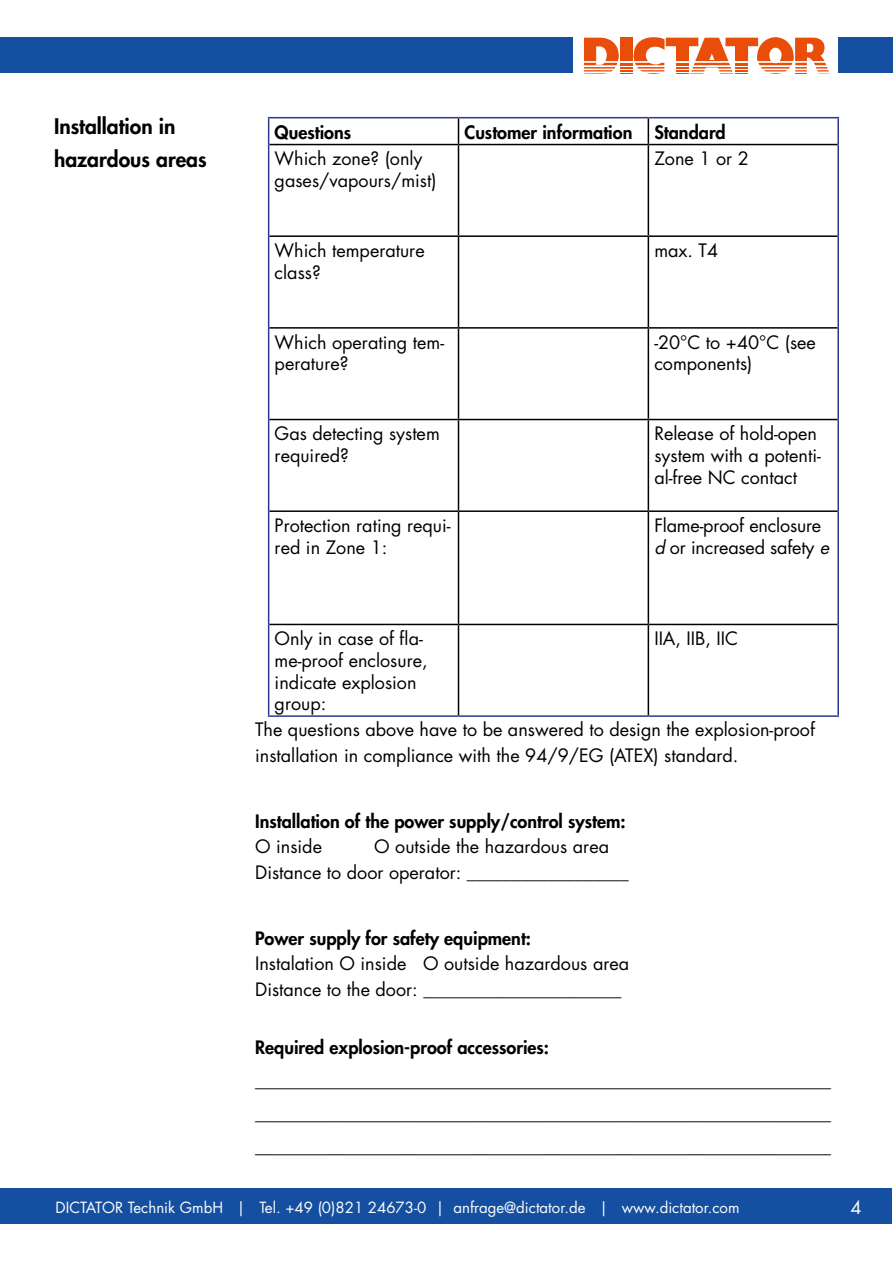
<style>
.page{position:relative;width:893px;height:1263px;background:#fff}
.page>*{position:absolute;margin:0;border:0;box-sizing:border-box;transform-origin:0 0}
.t1{font:800 21px/33px "Futura Std";color:#000}
.t2{font:18px/21.6px "Futura Std";color:#000}
.t3{font:800 18px "Futura Std";color:#000}
.t4{font:18px "Futura Std";color:#fff}
.t5{font:15px "Futura Std";color:#fdfdfd}
.s1{font-style:italic}
</style>
<div class="page">
<hr style="left:268px;top:117px;width:190px;height:1px;background:#2d3892">
<svg style="left:268px;top:118px;width:1px;height:27px"></svg>
<hr style="left:458px;top:117px;width:190px;height:1px;background:#2d3892">
<hr style="left:648px;top:117px;width:191px;height:1px;background:#2d3892">
<hr style="left:837px;top:118px;width:2px;height:27px;background:#2d3892">
<hr style="left:268px;top:145px;width:1px;height:91px;background:#2d3892">
<hr style="left:837px;top:145px;width:2px;height:91px;background:#2d3892">
<hr style="left:268px;top:236px;width:1px;height:92px;background:#2d3892">
<hr style="left:837px;top:236px;width:2px;height:92px;background:#2d3892">
<hr style="left:268px;top:328px;width:1px;height:91px;background:#2d3892">
<hr style="left:837px;top:328px;width:2px;height:91px;background:#2d3892">
<hr style="left:268px;top:419px;width:1px;height:92px;background:#2d3892">
<hr style="left:837px;top:419px;width:2px;height:92px;background:#2d3892">
<hr style="left:268px;top:511px;width:1px;height:113px;background:#2d3892">
<hr style="left:837px;top:511px;width:2px;height:113px;background:#2d3892">
<hr style="left:268px;top:624px;width:1px;height:91px;background:#2d3892">
<hr style="left:837px;top:624px;width:2px;height:91px;background:#2d3892">
<hr style="left:268px;top:715px;width:190px;height:2px;background:#2d3892">
<hr style="left:458px;top:715px;width:190px;height:2px;background:#2d3892">
<hr style="left:648px;top:715px;width:191px;height:2px;background:#2d3892">
<svg style="left:458px;top:118px;width:1px;height:26px"></svg>
<svg style="left:648px;top:118px;width:1px;height:26px"></svg>
<hr style="left:269px;top:144px;width:189px;height:1px;background:#000">
<hr style="left:458px;top:144px;width:190px;height:1px;background:#000">
<hr style="left:458px;top:145px;width:1px;height:90px;background:#000">
<hr style="left:648px;top:144px;width:189px;height:1px;background:#000">
<hr style="left:648px;top:145px;width:1px;height:90px;background:#000">
<hr style="left:269px;top:235px;width:189px;height:2px;background:#000">
<hr style="left:458px;top:235px;width:190px;height:2px;background:#000">
<hr style="left:458px;top:237px;width:1px;height:90px;background:#000">
<hr style="left:648px;top:235px;width:189px;height:2px;background:#000">
<hr style="left:648px;top:237px;width:1px;height:90px;background:#000">
<hr style="left:269px;top:327px;width:189px;height:2px;background:#000">
<hr style="left:458px;top:327px;width:190px;height:2px;background:#000">
<hr style="left:458px;top:329px;width:1px;height:90px;background:#000">
<hr style="left:648px;top:327px;width:189px;height:2px;background:#000">
<hr style="left:648px;top:329px;width:1px;height:90px;background:#000">
<hr style="left:269px;top:419px;width:189px;height:1px;background:#000">
<hr style="left:458px;top:419px;width:190px;height:1px;background:#000">
<hr style="left:458px;top:420px;width:1px;height:90px;background:#000">
<hr style="left:648px;top:419px;width:189px;height:1px;background:#000">
<hr style="left:648px;top:420px;width:1px;height:90px;background:#000">
<hr style="left:269px;top:510px;width:189px;height:2px;background:#000">
<hr style="left:458px;top:510px;width:190px;height:2px;background:#000">
<hr style="left:458px;top:512px;width:1px;height:112px;background:#000">
<hr style="left:648px;top:510px;width:189px;height:2px;background:#000">
<hr style="left:648px;top:512px;width:1px;height:112px;background:#000">
<hr style="left:269px;top:624px;width:189px;height:1px;background:#000">
<hr style="left:458px;top:624px;width:190px;height:1px;background:#000">
<hr style="left:458px;top:625px;width:1px;height:90px;background:#000">
<hr style="left:648px;top:624px;width:189px;height:1px;background:#000">
<hr style="left:648px;top:625px;width:1px;height:90px;background:#000">
<svg style="left:584px;top:37px;width:245px;height:37px"></svg>
<div style="left:0;top:37px;width:573px;height:35px;background:#154fa1"></div>
<div style="left:839px;top:37px;width:54px;height:35px;background:#154fa1"></div>
<div style="left:0;top:1188px;width:891px;height:36px;background:#154fa1"></div>
<p class="t1" style="left:54px;top:110px;width:154px">Installation in hazardous areas</p>
<p class="t3" style="left:275px;top:120px;width:78px">Questions</p>
<p class="t3" style="left:464px;top:120px;width:263px">Customer information Standard</p>
<p class="t2" style="left:275px;top:148px;width:163px">Which zone? (only gases/vapours/mist)</p>
<p class="t2" style="left:654px;top:148px;width:96px">Zone 1 or 2</p>
<p class="t2" style="left:275px;top:240px;width:152px">Which temperature class?</p>
<p class="t2" style="left:654px;top:240px;width:65px">max. T4</p>
<p class="t2" style="left:275px;top:331px;width:171px">Which operating tem&shy;perature?</p>
<p class="t2" style="left:654px;top:331px;width:163px">-20°C to +40°C (see components)</p>
<p class="t2" style="left:275px;top:423px;width:167px">Gas detecting system required?</p>
<p class="t2" style="left:654px;top:423px;width:168px">Release of hold-open system with a potenti&shy;al-free NC contact</p>
<p class="t2" style="left:275px;top:515px;width:178px">Protection rating requi&shy;red in Zone 1:</p>
<p class="t2" style="left:654px;top:515px;width:180px">Flame-proof enclosure <span class="s1">d</span> or increased safety <span class="s1">e</span></p>
<p class="t2" style="left:275px;top:628px;width:154px">Only in case of fla&shy;me-proof enclosure, indicate explosion group:</p>
<p class="t2" style="left:654px;top:628px;width:85px">IIA, IIB, IIC</p>
<p class="t2" style="left:255px;top:717px;width:561px;line-height:25.5px">The questions above have to be answered to design the explosion-proof installation in compliance with the 94/9/EG (ATEX) standard.</p>
<p class="t3" style="left:255px;top:810px;width:372px">Installation of the power supply/control system:</p>
<p class="t2" style="left:255px;top:836px;width:68px">O inside</p>
<p class="t2" style="left:255px;top:834px;width:375px;line-height:25.5px;text-indent:119px">O outside the hazardous area<br>Distance to door operator: __________________</p>
<p class="t3" style="left:255px;top:927px;width:277px">Power supply for safety equipment:</p>
<p class="t2" style="left:255px;top:951px;width:376px;line-height:25.5px">Instalation O inside O outside hazardous area<br>Distance to the door: ______________________</p>
<p class="t3" style="left:255px;top:1036px;width:295px">Required explosion-proof accessories:</p>
<p class="t2" style="left:255px;top:1064px;width:577px;line-height:33px;text-align:justify">________________________________________________________________ ________________________________________________________________ ________________________________________________________________</p>
<p class="t5" style="left:56px;top:1198px;width:685px">DICTATOR Technik GmbH | Tel. +49 (0)821 24673-0 | anfrage@dictator.de | www.dictator.com</p>
<p class="t4" style="left:850px;top:1196px;width:13px">4</p>
</div>
